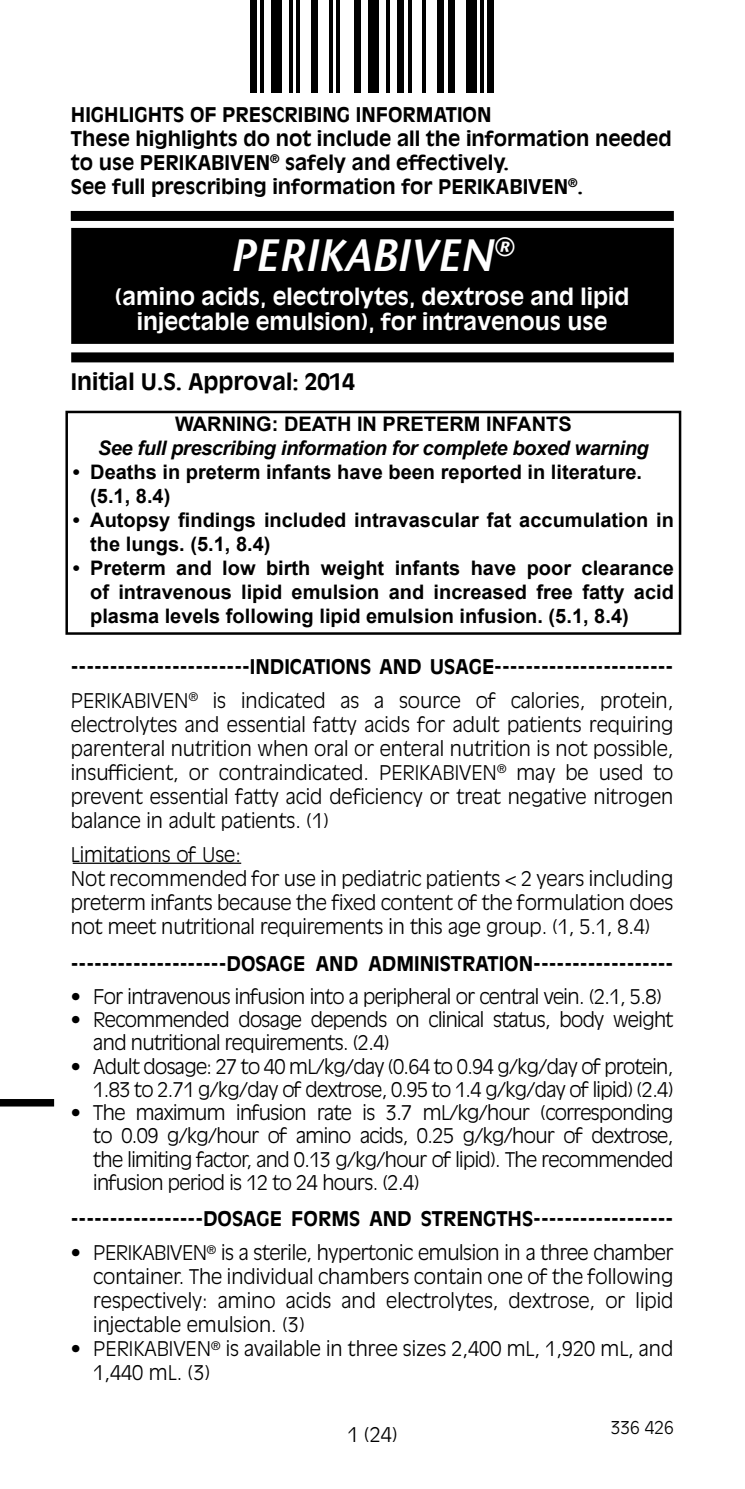
<style>
.page{position:relative;width:745px;height:1489px;background:#fff}
.page>*{position:absolute;margin:0;border:0;box-sizing:border-box;transform-origin:0 0}
.t1{font:italic 600 45px "Stone Sans";color:#fff}
.t2{font:700 22.5px/25px "Antique Olive Std";color:#fff;text-align:center}
.t3{font:700 22.5px "Antique Olive Std";color:#000}
.t4{font:300 20px/24px "Antique Olive Std";letter-spacing:-.01em;color:#000;text-align:justify}
.t5{font:700 20px/24px "Antique Olive Std";color:#000}
.t6{font:700 20px/24px "Arial";color:#000}
.t7{font:300 20px/23.2px "Antique Olive Std";letter-spacing:-.03em;color:#000}
.t8{font:italic 700 20px "Arial";letter-spacing:-.02em;color:#000}
.t9{font:300 17.5px "Antique Olive Std";color:#000}
.s1{font-weight:300}
</style>
<div class="page">
<div style="left:0;top:1098px;width:54px;height:8px;background:#000"></div>
<div style="left:249px;top:0;width:7px;height:92px;background:#000"></div>
<hr style="left:260px;top:0;width:3px;height:92px;background:#000">
<div style="left:271px;top:0;width:10px;height:92px;background:#000"></div>
<hr style="left:289px;top:0;width:3px;height:92px;background:#000">
<hr style="left:296px;top:0;width:3px;height:92px;background:#000">
<div style="left:311px;top:0;width:6px;height:92px;background:#000"></div>
<hr style="left:329px;top:0;width:3px;height:92px;background:#000">
<hr style="left:336px;top:0;width:3px;height:92px;background:#000">
<div style="left:354px;top:0;width:6px;height:92px;background:#000"></div>
<div style="left:368px;top:0;width:10px;height:92px;background:#000"></div>
<hr style="left:386px;top:0;width:3px;height:92px;background:#000">
<div style="left:397px;top:0;width:7px;height:92px;background:#000"></div>
<hr style="left:408px;top:0;width:3px;height:92px;background:#000">
<hr style="left:422px;top:0;width:3px;height:92px;background:#000">
<div style="left:437px;top:0;width:6px;height:92px;background:#000"></div>
<div style="left:447px;top:0;width:7px;height:92px;background:#000"></div>
<div style="left:465px;top:0;width:11px;height:92px;background:#000"></div>
<hr style="left:480px;top:0;width:3px;height:92px;background:#000">
<div style="left:487px;top:0;width:7px;height:92px;background:#000"></div>
<div style="left:71px;top:352px;width:602px;height:10px;background:#000"></div>
<div style="left:72px;top:229px;width:600px;height:113px;background:#000"></div>
<div style="left:71px;top:228px;width:602px;height:116px;border:2px solid #000"></div>
<div style="left:71px;top:211px;width:602px;height:10px;background:#000"></div>
<div style="left:65px;top:411px;width:615px;height:223px;border:2px solid #000"></div>
<hr style="left:73px;top:862px;width:168px;height:1px;background:#000">
<p class="t5" style="left:71px;top:102px;width:602px">HIGHLIGHTS OF PRESCRIBING INFORMATION<br>These highlights do not include all the information needed to use PERIKABIVEN<sup>®</sup> safely and effectively.<br>See full prescribing information for PERIKABIVEN<sup>®</sup>.</p>
<h1 class="t1" style="left:230px;top:228px;width:285px">PERIKABIVEN<sup>®</sup></h1>
<p class="t2" style="left:115px;top:284px;width:515px">(amino acids, electrolytes, dextrose and lipid injectable emulsion), for intravenous use</p>
<p class="t3" style="left:71px;top:367px;width:285px">Initial U.S. Approval: 2014</p>
<p class="t6" style="left:175px;top:413px;width:398px">WARNING: DEATH IN PRETERM INFANTS</p>
<p class="t8" style="left:98px;top:435px;width:552px">See full prescribing information for complete boxed warning</p>
<p class="t6" style="left:90px;top:461px;width:553px;text-indent:-18px">• Deaths in preterm infants have been reported in literature. (5.1, 8.4)</p>
<p class="t6" style="left:90px;top:509px;width:585px;text-indent:-17px">• Autopsy findings included intravascular fat accumulation in the lungs. (5.1, 8.4)</p>
<p class="t6" style="left:90px;top:557px;width:585px;text-align:justify;text-indent:-17px">• Preterm and low birth weight infants have poor clearance of intravenous lipid emulsion and increased free fatty acid plasma levels following lipid emulsion infusion. (5.1, 8.4)</p>
<p class="t5" style="left:71px;top:649px;width:603px;line-height:34px">-----------------------INDICATIONS AND USAGE-----------------------<br><span class="s1">PERIKABIVEN</span><sup>®</sup> <span class="s1">is indicated as a source of calories, protein,</span></p>
<p class="t4" style="left:71px;top:712px;width:603px">electrolytes and essential fatty acids for adult patients requiring parenteral nutrition when oral or enteral nutrition is not possible, insufficient, or contraindicated. PERIKABIVEN<sup>®</sup> may be used to prevent essential fatty acid deficiency or treat negative nitrogen balance in adult patients. (1)</p>
<p class="t4" style="left:71px;top:842px;width:603px;text-align:left">Limitations of Use:<br>Not recommended for use in pediatric patients &lt; 2 years including preterm infants because the fixed content of the formulation does not meet nutritional requirements in this age group. (1, 5.1, 8.4)</p>
<p class="t5" style="left:71px;top:951px;width:603px">--------------------DOSAGE AND ADMINISTRATION------------------</p>
<p class="t7" style="left:71px;top:985px;width:592px">• For intravenous infusion into a peripheral or central vein. (2.1, 5.8)</p>
<p class="t7" style="left:93px;top:1008px;width:581px;text-indent:-23px">• Recommended dosage depends on clinical status, body weight and nutritional requirements. (2.4)</p>
<p class="t7" style="left:71px;top:1054px;width:603px;text-align:right">• Adult dosage: 27 to 40 mL/kg/day (0.64 to 0.94 g/kg/day of protein,<br>1.83 to 2.71 g/kg/day of dextrose, 0.95 to 1.4 g/kg/day of lipid) (2.4)</p>
<p class="t4" style="left:93px;top:1101px;width:581px;line-height:23.2px;text-indent:-23px">• The maximum infusion rate is 3.7 mL/kg/hour (corresponding to 0.09 g/kg/hour of amino acids, 0.25 g/kg/hour of dextrose, the limiting factor, and 0.13 g/kg/hour of lipid). The recommended infusion period is 12 to 24 hours. (2.4)</p>
<p class="t5" style="left:71px;top:1207px;width:603px">-----------------DOSAGE FORMS AND STRENGTHS------------------</p>
<p class="t4" style="left:93px;top:1241px;width:581px;text-indent:-22px">• PERIKABIVEN<sup>®</sup> is a sterile, hypertonic emulsion in a three chamber container. The individual chambers contain one of the following respectively: amino acids and electrolytes, dextrose, or lipid injectable emulsion. (3)</p>
<p class="t4" style="left:93px;top:1337px;width:581px;text-indent:-23px">• PERIKABIVEN<sup>®</sup> is available in three sizes 2,400 mL, 1,920 mL, and<br>1,440 mL. (3)</p>
<p class="t4" style="left:347px;top:1422px;width:52px">1 (24)</p>
<p class="t9" style="left:610px;top:1417px;width:65px">336 426</p>
</div>
